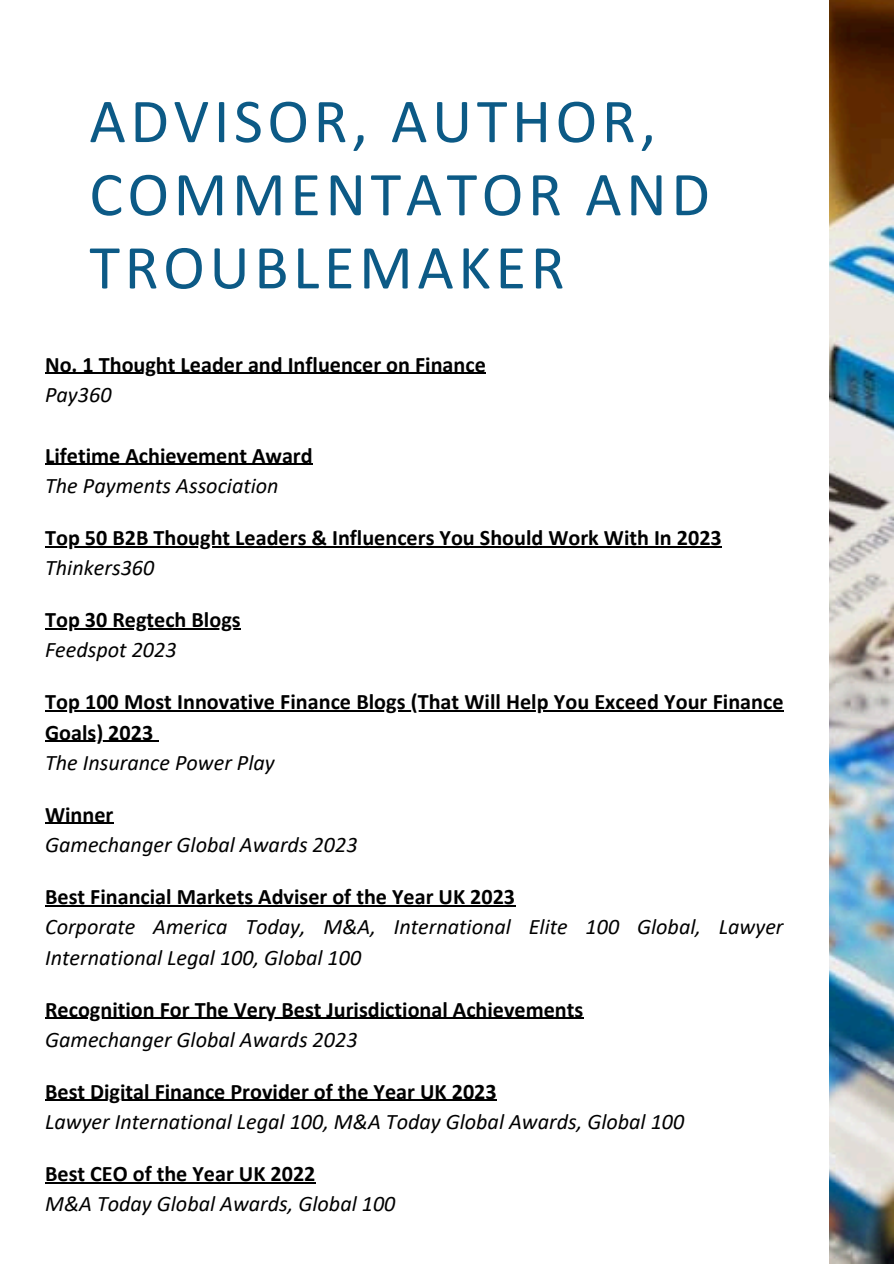
<style>
.page{position:relative;width:894px;height:1264px;background:#fff}
.page>*{position:absolute;margin:0;border:0;box-sizing:border-box;transform-origin:0 0}
.t1{font:63px/73.2px "Calibri";letter-spacing:.07em;color:#0c5a86}
.t2{font:700 22.2px "Calibri";color:#000}
.t3{font:italic 22.2px/30.3px "Calibri";color:#000}
.s1{font-weight:700;font-style:normal}
</style>
<div class="page">
<img style="left:829px;top:0;width:64px;height:1263px">
<hr style="left:45px;top:373px;width:441px;height:1px;background:#000">
<hr style="left:45px;top:464px;width:267px;height:1px;background:#000">
<hr style="left:45px;top:546px;width:676px;height:1px;background:#000">
<hr style="left:45px;top:628px;width:196px;height:1px;background:#000">
<hr style="left:45px;top:710px;width:738px;height:1px;background:#000">
<hr style="left:45px;top:740px;width:108px;height:2px;background:#000">
<hr style="left:45px;top:823px;width:68px;height:1px;background:#000">
<hr style="left:45px;top:905px;width:470px;height:1px;background:#000">
<hr style="left:45px;top:1017px;width:538px;height:1px;background:#000">
<hr style="left:45px;top:1099px;width:451px;height:1px;background:#000">
<hr style="left:45px;top:1181px;width:270px;height:2px;background:#000">
<h1 class="t1" style="left:89px;top:90px;width:622px">ADVISOR, AUTHOR,<br>COMMENTATOR AND<br>TROUBLEMAKER</h1>
<p class="t2" style="left:45px;top:355px;width:442px">No. 1 Thought Leader and Influencer on Finance</p>
<p class="t3" style="left:45px;top:381px;width:68px">Pay360</p>
<p class="t2" style="left:45px;top:446px;width:269px">Lifetime Achievement Award</p>
<p class="t3" style="left:45px;top:472px;width:235px">The Payments Association</p>
<p class="t2" style="left:45px;top:528px;width:678px">Top 50 B2B Thought Leaders &amp; Influencers You Should Work With In 2023</p>
<p class="t3" style="left:45px;top:554px;width:111px">Thinkers360</p>
<p class="t2" style="left:45px;top:610px;width:197px">Top 30 Regtech Blogs</p>
<p class="t3" style="left:45px;top:636px;width:133px">Feedspot 2023</p>
<p class="t2" style="left:45px;top:692px;width:739px">Top 100 Most Innovative Finance Blogs (That Will Help You Exceed Your Finance</p>
<p class="t3" style="left:45px;top:719px;width:231px"><span class="s1">Goals) 2023<br></span>The Insurance Power Play</p>
<p class="t2" style="left:45px;top:805px;width:70px">Winner</p>
<p class="t3" style="left:45px;top:831px;width:314px">Gamechanger Global Awards 2023</p>
<p class="t2" style="left:45px;top:887px;width:471px">Best Financial Markets Adviser of the Year UK 2023</p>
<p class="t3" style="left:45px;top:913px;width:739px">Corporate America Today, M&amp;A, International Elite 100 Global, Lawyer<br>International Legal 100, Global 100</p>
<p class="t2" style="left:45px;top:999px;width:539px">Recognition For The Very Best Jurisdictional Achievements</p>
<p class="t3" style="left:45px;top:1026px;width:314px">Gamechanger Global Awards 2023</p>
<p class="t2" style="left:45px;top:1081px;width:453px">Best Digital Finance Provider of the Year UK 2023</p>
<p class="t3" style="left:45px;top:1108px;width:640px">Lawyer International Legal 100, M&amp;A Today Global Awards, Global 100</p>
<p class="t2" style="left:45px;top:1164px;width:272px">Best CEO of the Year UK 2022</p>
<p class="t3" style="left:45px;top:1190px;width:352px">M&amp;A Today Global Awards, Global 100</p>
</div>
